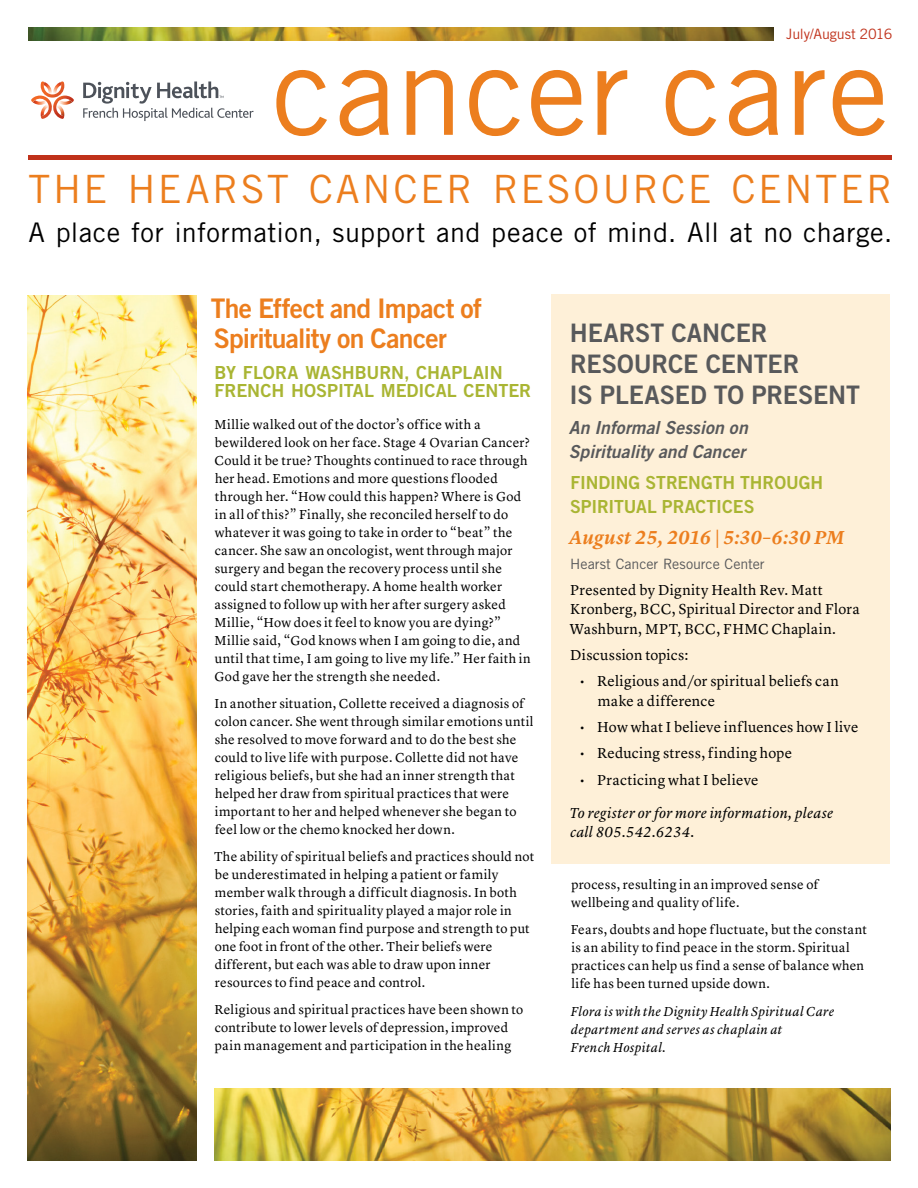
<style>
.page{position:relative;width:918px;height:1188px;background:#fff}
.page>*{position:absolute;margin:0;border:0;box-sizing:border-box;transform-origin:0 0}
.t1{font:122.4px "Trade Gothic";letter-spacing:.01em;color:#ec7e1e}
.t2{font:39px "Trade Gothic";letter-spacing:.065em;color:#ec7e1e}
.t3{font:27px "Trade Gothic";letter-spacing:.02em;color:#000}
.Article_Location{font:27px/30px "Trade Gothic Bold Two";letter-spacing:-.025em;color:#ec7e1e}
.Main_Text{font:25.5px/30.6px "Trade Gothic Bold Two";letter-spacing:-.005em;color:#58595b}
.Main_Text-2{font:italic 600 19.5px "Lyon Text";letter-spacing:-.01em;color:#ec7e1e}
.MHCC_Class_Times{font:18px/18px "Trade Gothic Bold Two";color:#a9b533}
.Main_Text-3{font:italic 18px/24px "Trade Gothic Bold Two";letter-spacing:.005em;color:#58595b}
.Main_Text-4{font:18px/24px "Trade Gothic Bold Two";color:#a9b533}
.Main_Text-5{font:15px/19.5px "Lyon Text";letter-spacing:.02em;color:#000}
.Main_Text-6{font:italic 15px/19.5px "Lyon Text";letter-spacing:.02em;color:#000}
.MHCC_Class_Times-2{font:14.25px "Trade Gothic";letter-spacing:-.005em;color:#58595b}
.t4{font:14.25px "Trade Gothic";letter-spacing:-.01em;color:#c0311a}
.Main_Text-7{font:13.5px/18px "Lyon Text";letter-spacing:.02em;color:#000}
.Main_Text-8{font:italic 13.5px/18px "Lyon Text";letter-spacing:.03em;color:#000}
.s1{font-style:normal}
</style>
<div class="page">
<img style="left:28px;top:27px;width:746px;height:13px">
<img style="left:214px;top:1089px;width:677px;height:72px">
<hr style="left:28px;top:155px;width:864px;height:4px;background:#c0311a">
<img style="left:27px;top:296px;width:169px;height:865px">
<div style="left:551px;top:295px;width:339px;height:569px;background:#fef0d8"></div>
<svg style="left:31px;top:81px;width:43px;height:38px"></svg>
<svg style="left:83px;top:81px;width:171px;height:40px"></svg>
<p class="t4" style="left:786px;top:25px;width:108px">July/August 2016</p>
<p class="t1" style="left:272px;top:17px;width:619px">cancer care</p>
<p class="t2" style="left:28px;top:165px;width:865px">THE HEARST CANCER RESOURCE CENTER</p>
<p class="t3" style="left:28px;top:216px;width:865px">A place for information, support and peace of mind. All at no charge.</p>
<p class="Article_Location" style="left:211px;top:293px;width:273px">The Effect and Impact of<br>Spirituality on Cancer</p>
<p class="MHCC_Class_Times" style="left:215px;top:364px;width:318px">BY FLORA WASHBURN, CHAPLAIN<br>FRENCH HOSPITAL MEDICAL CENTER</p>
<p class="Main_Text-7" style="left:214px;top:414px;width:318px">Millie walked out of the doctor’s office with a bewildered look on her face. Stage 4 Ovarian Cancer?<br>Could it be true? Thoughts continued to race through her head. Emotions and more questions flooded through her. “How could this happen? Where is God in all of this?” Finally, she reconciled herself to do whatever it was going to take in order to “beat” the cancer. She saw an oncologist, went through major surgery and began the recovery process until she could start chemotherapy. A home health worker assigned to follow up with her after surgery asked Millie, “How does it feel to know you are dying?” Millie said, “God knows when I am going to die, and until that time, I am going to live my life.” Her faith in God gave her the strength she needed.</p>
<p class="Main_Text-7" style="left:215px;top:693px;width:321px">In another situation, Collette received a diagnosis of colon cancer. She went through similar emotions until she resolved to move forward and to do the best she could to live life with purpose. Collette did not have religious beliefs, but she had an inner strength that helped her draw from spiritual practices that were important to her and helped whenever she began to feel low or the chemo knocked her down.</p>
<p class="Main_Text-7" style="left:214px;top:847px;width:322px">The ability of spiritual beliefs and practices should not be underestimated in helping a patient or family member walk through a difficult diagnosis. In both stories, faith and spirituality played a major role in helping each woman find purpose and strength to put one foot in front of the other. Their beliefs were different, but each was able to draw upon inner resources to find peace and control.</p>
<p class="Main_Text-7" style="left:215px;top:1000px;width:310px">Religious and spiritual practices have been shown to contribute to lower levels of depression, improved pain management and participation in the healing</p>
<p class="Main_Text" style="left:570px;top:318px;width:292px">HEARST CANCER<br>RESOURCE CENTER<br>IS PLEASED TO PRESENT</p>
<p class="Main_Text-3" style="left:569px;top:416px;width:181px">An Informal Session on<br>Spirituality and Cancer</p>
<p class="Main_Text-4" style="left:570px;top:470px;width:255px">FINDING STRENGTH THROUGH<br>SPIRITUAL PRACTICES</p>
<p class="Main_Text-2" style="left:569px;top:522px;width:277px">August 25, 2016 <span class="s1">|</span> 5:30–6:30 PM</p>
<p class="MHCC_Class_Times-2" style="left:570px;top:555px;width:196px">Hearst Cancer Resource Center</p>
<p class="Main_Text-5" style="left:570px;top:579px;width:291px">Presented by Dignity Health Rev. Matt<br>Kronberg, BCC, Spiritual Director and Flora<br>Washburn, MPT, BCC, FHMC Chaplain.</p>
<p class="Main_Text-5" style="left:570px;top:644px;width:120px">Discussion topics:</p>
<p class="Main_Text-5" style="left:598px;top:670px;width:243px;text-indent:-18px">• Religious and/or spiritual beliefs can make a difference</p>
<p class="Main_Text-5" style="left:580px;top:716px;width:280px">• How what I believe influences how I live</p>
<p class="Main_Text-5" style="left:580px;top:742px;width:214px">• Reducing stress, finding hope</p>
<p class="Main_Text-5" style="left:580px;top:769px;width:180px">• Practicing what I believe</p>
<p class="Main_Text-6" style="left:569px;top:802px;width:265px">To register or for more information, please call 805.542.6234.</p>
<p class="Main_Text-7" style="left:571px;top:875px;width:248px">process, resulting in an improved sense of wellbeing and quality of life.</p>
<p class="Main_Text-7" style="left:571px;top:920px;width:297px">Fears, doubts and hope fluctuate, but the constant is an ability to find peace in the storm. Spiritual practices can help us find a sense of balance when life has been turned upside down.</p>
<p class="Main_Text-8" style="left:571px;top:1001px;width:265px">Flora is with the Dignity Health Spiritual Care department and serves as chaplain at<br>French Hospital.</p>
</div>
